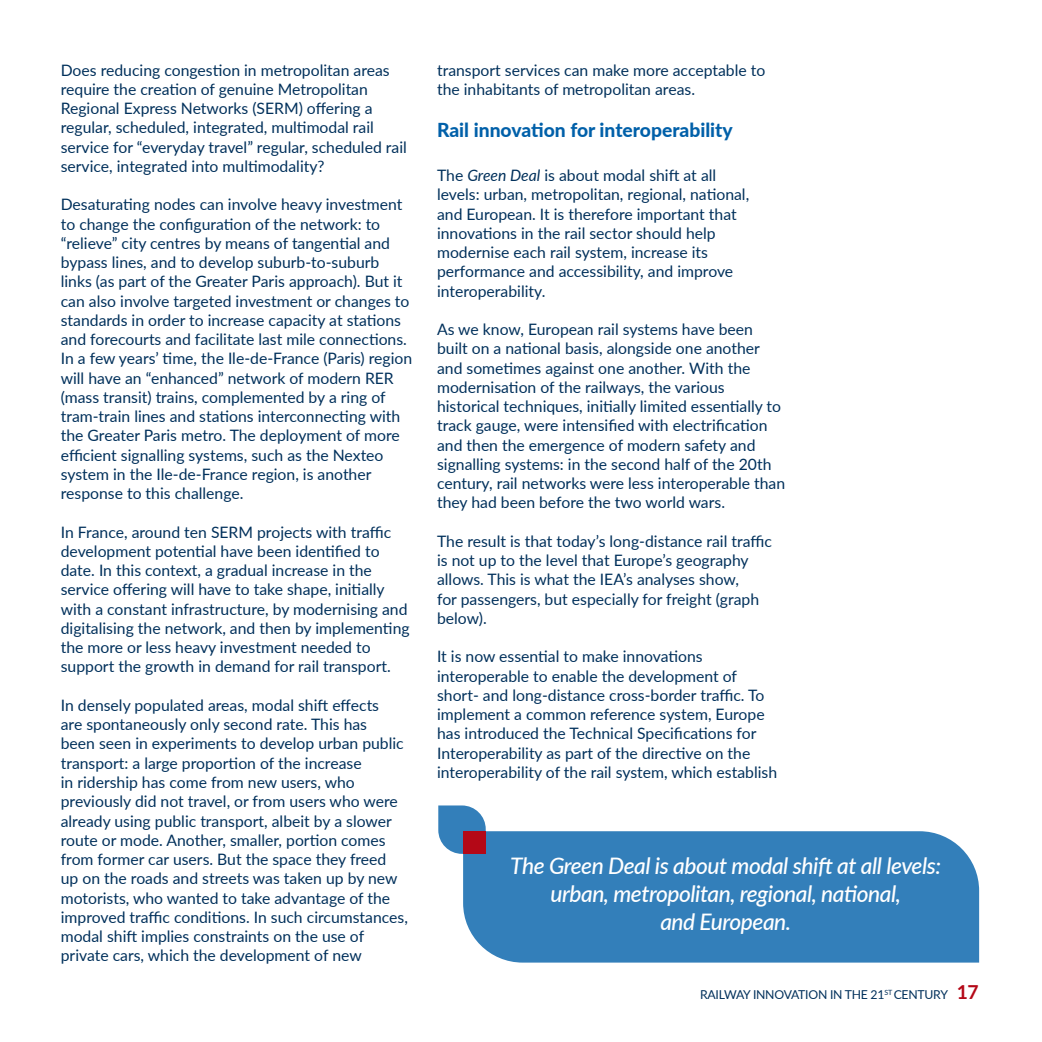
<style>
.page{position:relative;width:1042px;height:1042px;background:#fff}
.page>*{position:absolute;margin:0;border:0;box-sizing:border-box;transform-origin:0 0}
.t1{font:italic 500 22.75px/28px "Lato";letter-spacing:-.02em;color:#fff;text-align:center}
.t2{font:800 19.25px "Lato";color:#0060a9}
.t3{font:15.75px/19.2px "Lato";color:#00305b}
.t4{font:12.25px "Lato";letter-spacing:-.02em;color:#00305b}
.s1{font-style:italic}
.s2{font-weight:700;font-size:19.25px;color:#b40817}
</style>
<div class="page">
<div style="left:463px;top:831px;width:516px;height:131px;background:#337fba"></div>
<svg style="left:438px;top:805px;width:48px;height:49px"></svg>
<div style="left:463px;top:831px;width:23px;height:23px;background:#b40817"></div>
<p class="t3" style="left:61px;top:60px;width:347px">Does reducing congestion in metropolitan areas require the creation of genuine Metropolitan Regional Express Networks (SERM) offering a regular, scheduled, integrated, multimodal rail service for “everyday travel” regular, scheduled rail service, integrated into multimodality?</p>
<p class="t3" style="left:61px;top:194px;width:353px">Desaturating nodes can involve heavy investment to change the configuration of the network: to “relieve” city centres by means of tangential and bypass lines, and to develop suburb-to-suburb links (as part of the Greater Paris approach). But it can also involve targeted investment or changes to standards in order to increase capacity at stations and forecourts and facilitate last mile connections.<br>In a few years’ time, the Ile-de-France (Paris) region will have an “enhanced” network of modern RER (mass transit) trains, complemented by a ring of tram-train lines and stations interconnecting with the Greater Paris metro. The deployment of more efficient signalling systems, such as the Nexteo system in the Ile-de-France region, is another response to this challenge.</p>
<p class="t3" style="left:61px;top:522px;width:350px">In France, around ten SERM projects with traffic development potential have been identified to date. In this context, a gradual increase in the service offering will have to take shape, initially with a constant infrastructure, by modernising and digitalising the network, and then by implementing the more or less heavy investment needed to support the growth in demand for rail transport.</p>
<p class="t3" style="left:61px;top:695px;width:349px">In densely populated areas, modal shift effects<br>are spontaneously only second rate. This has<br>been seen in experiments to develop urban public transport: a large proportion of the increase<br>in ridership has come from new users, who previously did not travel, or from users who were already using public transport, albeit by a slower route or mode. Another, smaller, portion comes from former car users. But the space they freed<br>up on the roads and streets was taken up by new motorists, who wanted to take advantage of the improved traffic conditions. In such circumstances, modal shift implies constraints on the use of private cars, which the development of new</p>
<p class="t3" style="left:437px;top:60px;width:330px">transport services can make more acceptable to the inhabitants of metropolitan areas.</p>
<p class="t2" style="left:437px;top:116px;width:297px">Rail innovation for interoperability</p>
<p class="t3" style="left:437px;top:165px;width:314px">The <span class="s1">Green Deal</span> is about modal shift at all levels: urban, metropolitan, regional, national, and European. It is therefore important that innovations in the rail sector should help modernise each rail system, increase its performance and accessibility, and improve interoperability.</p>
<p class="t3" style="left:437px;top:319px;width:350px">As we know, European rail systems have been built on a national basis, alongside one another and sometimes against one another. With the modernisation of the railways, the various historical techniques, initially limited essentially to track gauge, were intensified with electrification and then the emergence of modern safety and signalling systems: in the second half of the 20th century, rail networks were less interoperable than they had been before the two world wars.</p>
<p class="t3" style="left:437px;top:531px;width:336px">The result is that today’s long-distance rail traffic is not up to the level that Europe’s geography allows. This is what the IEA’s analyses show,<br>for passengers, but especially for freight (graph below).</p>
<p class="t3" style="left:437px;top:646px;width:342px">It is now essential to make innovations interoperable to enable the development of short- and long-distance cross-border traffic. To implement a common reference system, Europe has introduced the Technical Specifications for Interoperability as part of the directive on the interoperability of the rail system, which establish</p>
<h1 class="t1" style="left:510px;top:851px;width:432px">The Green Deal is about modal shift at all levels: urban, metropolitan, regional, national,<br>and European.</h1>
<p class="t4" style="left:700px;top:986px;width:280px">RAILWAY INNOVATION IN THE 21<sup>ST</sup> CENTURY <span class="s2">17</span></p>
</div>
